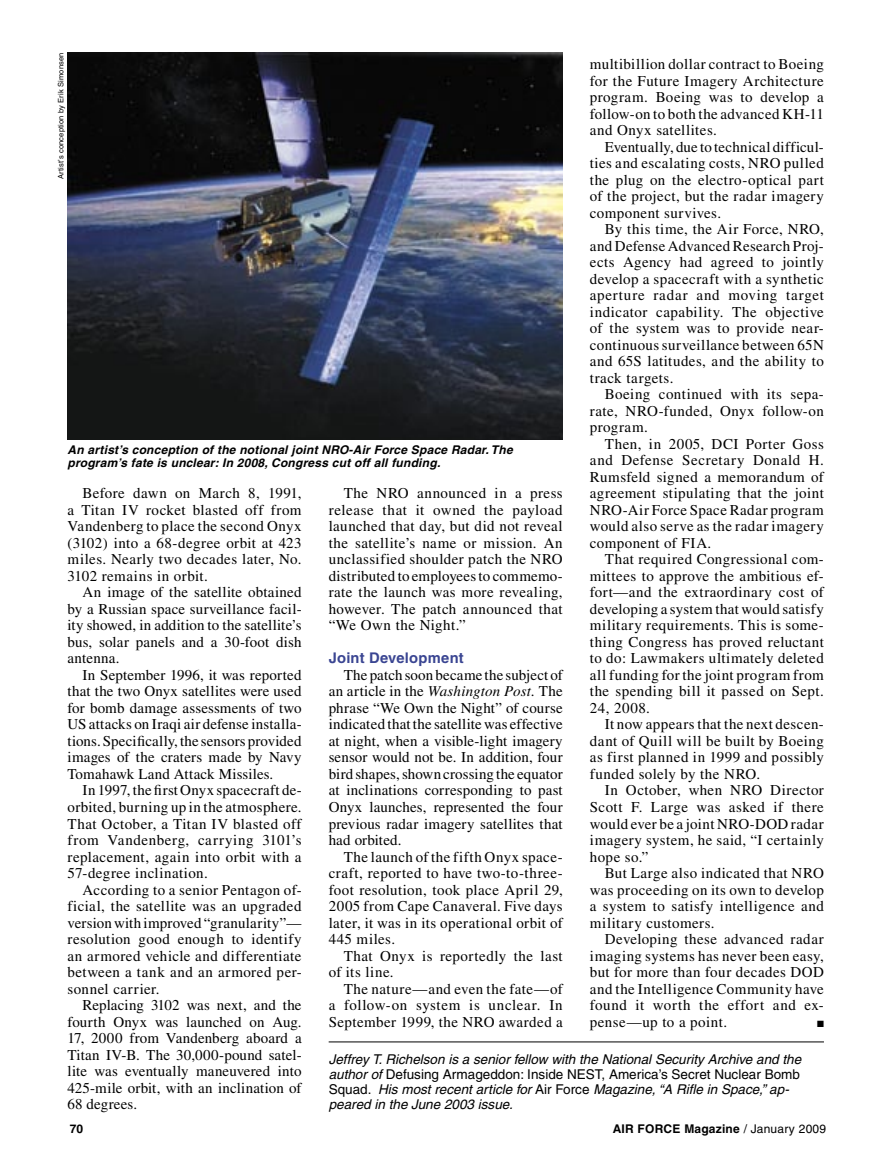
<style>
.page{position:relative;width:878px;height:1175px;background:#fff}
.page>*{position:absolute;margin:0;border:0;box-sizing:border-box;transform-origin:0 0}
.Body_Text{font:15px/16.5px "Times";letter-spacing:.025em;color:#000;text-align:justify}
.Subhead{font:700 14.7px "Helvetica";letter-spacing:.015em;color:#3a4592}
.Author_Note{font:italic 13.5px/15px "Helvetica";color:#000}
.t1{font:italic 700 12px/13.5px "Helvetica";letter-spacing:.02em;color:#000}
.t2{font:700 12px "Helvetica";letter-spacing:.02em;color:#000}
._30{font:9px "Zapf Dingbats";color:#000}
.Photo_Credit{font:7.5px "Helvetica";letter-spacing:.02em;color:#000}
.s1{font-style:italic}
.s2{font-style:normal}
.s3{font-weight:400}
</style>
<div class="page">
<img style="left:68px;top:53px;width:494px;height:387px">
<hr style="left:328px;top:1041px;width:496px;height:1px;background:#000">
<p class="Photo_Credit" style="left:56px;top:179px;width:128px;rotate:-90deg">Artist’s conception by Erik Simonsen</p>
<p class="Body_Text" style="left:590px;top:56px;width:235px">multibillion dollar contract to Boeing for the Future Imagery Architecture program. Boeing was to develop a follow-on to both the advanced KH-11 and Onyx satellites.</p>
<p class="Body_Text" style="left:590px;top:138px;width:236px;text-indent:15px">Eventually, due to technical difficul&shy;ties and escalating costs, NRO pulled the plug on the electro-optical part of the project, but the radar imagery component survives.</p>
<p class="Body_Text" style="left:590px;top:221px;width:236px;text-indent:15px">By this time, the Air Force, NRO, and Defense Advanced Research Proj&shy;ects Agency had agreed to jointly develop a spacecraft with a synthetic aperture radar and moving target indicator capability. The objective of the system was to provide near&shy;continuous surveillance between 65N and 65S latitudes, and the ability to track targets.</p>
<p class="Body_Text" style="left:590px;top:386px;width:235px;text-indent:15px">Boeing continued with its sepa&shy;rate, NRO-funded, Onyx follow-on program.</p>
<p class="Body_Text" style="left:590px;top:435px;width:235px;text-indent:15px">Then, in 2005, DCI Porter Goss and Defense Secretary Donald H.<br>Rumsfeld signed a memorandum of agreement stipulating that the joint NRO-Air Force Space Radar program would also serve as the radar imagery component of FIA.</p>
<p class="Body_Text" style="left:590px;top:551px;width:235px;text-indent:15px">That required Congressional com&shy;mittees to approve the ambitious ef&shy;fort—and the extraordinary cost of developing a system that would satisfy military requirements. This is some&shy;thing Congress has proved reluctant to do: Lawmakers ultimately deleted all funding for the joint program from the spending bill it passed on Sept.<br>24, 2008.</p>
<p class="Body_Text" style="left:590px;top:716px;width:236px;text-indent:15px">It now appears that the next descen&shy;dant of Quill will be built by Boeing as first planned in 1999 and possibly funded solely by the NRO.</p>
<p class="Body_Text" style="left:590px;top:782px;width:235px;text-indent:15px">In October, when NRO Director Scott F. Large was asked if there would ever be a joint NRO-DOD radar imagery system, he said, “I certainly hope so.”</p>
<p class="Body_Text" style="left:590px;top:864px;width:235px;text-indent:15px">But Large also indicated that NRO was proceeding on its own to develop a system to satisfy intelligence and military customers.</p>
<p class="Body_Text" style="left:590px;top:930px;width:235px;text-indent:15px">Developing these advanced radar imaging systems has never been easy, but for more than four decades DOD and the Intelligence Community have found it worth the effort and ex&shy;pense—up to a point.</p>
<p class="t1" style="left:68px;top:442px;width:446px">An artist’s conception of the notional joint NRO-Air Force Space Radar. The program’s fate is unclear: In 2008, Congress cut off all funding.</p>
<p class="Body_Text" style="left:68px;top:485px;width:235px;text-indent:15px">Before dawn on March 8, 1991, a Titan IV rocket blasted off from Vandenberg to place the second Onyx (3102) into a 68-degree orbit at 423 miles. Nearly two decades later, No.<br>3102 remains in orbit.</p>
<p class="Body_Text" style="left:68px;top:584px;width:236px;text-indent:15px">An image of the satellite obtained by a Russian space surveillance facil&shy;ity showed, in addition to the satellite’s bus, solar panels and a 30-foot dish antenna.</p>
<p class="Body_Text" style="left:68px;top:666px;width:236px;text-indent:15px">In September 1996, it was reported that the two Onyx satellites were used for bomb damage assessments of two US attacks on Iraqi air defense installa&shy;tions. Specifically, the sensors provided images of the craters made by Navy Tomahawk Land Attack Missiles.</p>
<p class="Body_Text" style="left:68px;top:782px;width:236px;text-indent:15px">In 1997, the first Onyx spacecraft de&shy;orbited, burning up in the atmosphere.<br>That October, a Titan IV blasted off from Vandenberg, carrying 3101’s replacement, again into orbit with a 57-degree inclination.</p>
<p class="Body_Text" style="left:68px;top:881px;width:236px;text-indent:15px">According to a senior Pentagon of&shy;ficial, the satellite was an upgraded version with improved “granularity”— resolution good enough to identify an armored vehicle and differentiate between a tank and an armored per&shy;sonnel carrier.</p>
<p class="Body_Text" style="left:68px;top:996px;width:236px;text-indent:15px">Replacing 3102 was next, and the fourth Onyx was launched on Aug.<br>17, 2000 from Vandenberg aboard a Titan IV-B. The 30,000-pound satel&shy;lite was eventually maneuvered into 425-mile orbit, with an inclination of 68 degrees.</p>
<p class="Body_Text" style="left:328px;top:485px;width:236px;text-indent:15px">The NRO announced in a press release that it owned the payload launched that day, but did not reveal the satellite’s name or mission. An unclassified shoulder patch the NRO distributed to employees to commemo&shy;rate the launch was more revealing, however. The patch announced that “We Own the Night.”</p>
<p class="Subhead" style="left:328px;top:649px;width:136px">Joint Development</p>
<p class="Body_Text" style="left:328px;top:666px;width:236px;text-indent:15px">The patch soon became the subject of an article in the <span class="s1">Washington Post.</span> The phrase “We Own the Night” of course indicated that the satellite was effective at night, when a visible-light imagery sensor would not be. In addition, four bird shapes, shown crossing the equator at inclinations corresponding to past Onyx launches, represented the four previous radar imagery satellites that had orbited.</p>
<p class="Body_Text" style="left:328px;top:848px;width:236px;text-indent:15px">The launch of the fifth Onyx space&shy;craft, reported to have two-to-three&shy;foot resolution, took place April 29, 2005 from Cape Canaveral. Five days later, it was in its operational orbit of 445 miles.</p>
<p class="Body_Text" style="left:328px;top:947px;width:235px;text-indent:15px">That Onyx is reportedly the last of its line.</p>
<p class="Body_Text" style="left:328px;top:980px;width:235px;text-indent:15px">The nature—and even the fate—of a follow-on system is unclear. In September 1999, the NRO awarded a</p>
<p class="_30" style="left:817px;top:1019px;width:8px">■</p>
<p class="Author_Note" style="left:328px;top:1051px;width:474px">Jeffrey T. Richelson is a senior fellow with the National Security Archive and the author of <span class="s2">Defusing Armageddon: Inside NEST, America’s Secret Nuclear Bomb Squad.</span> His most recent article for <span class="s2">Air Force</span> Magazine, “A Rifle in Space,” ap&shy;peared in the June 2003 issue.</p>
<p class="t2" style="left:70px;top:1121px;width:15px">70</p>
<p class="t2" style="left:612px;top:1121px;width:215px">AIR FORCE Magazine <span class="s3">/ January 2009</span></p>
</div>
